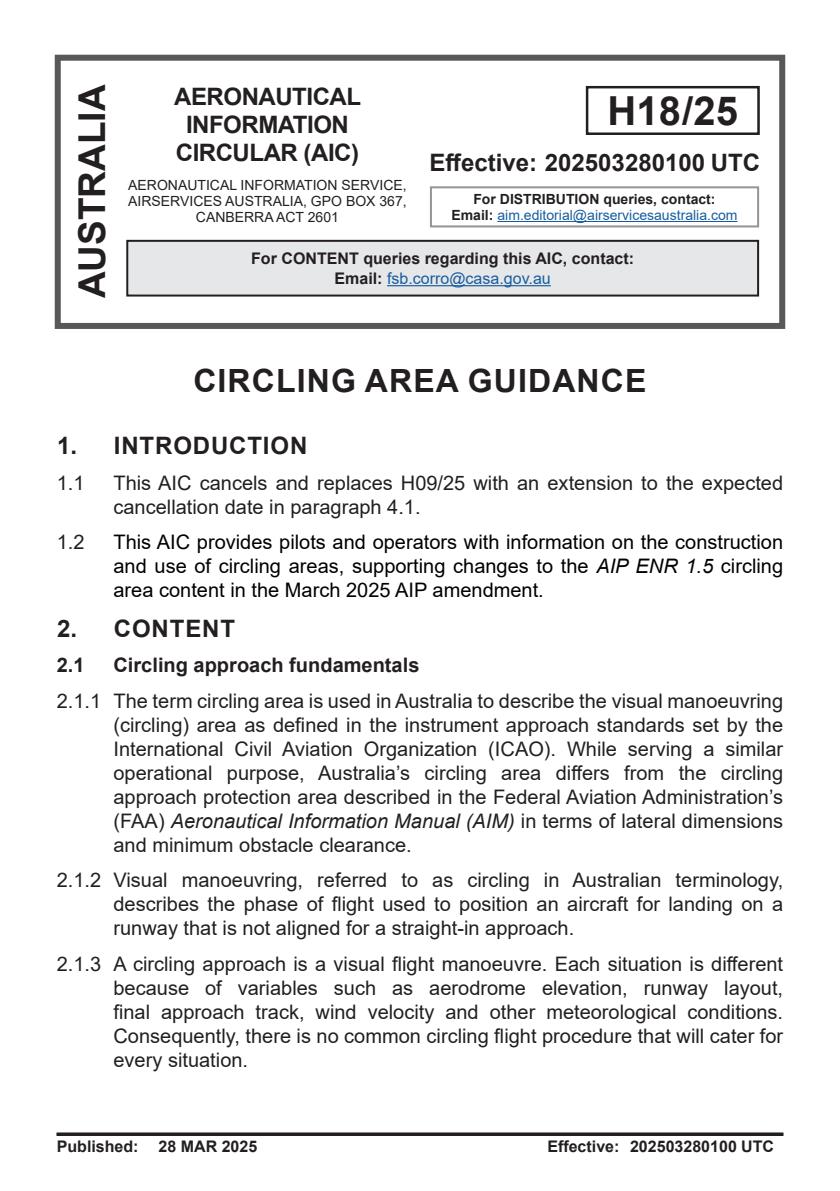
<style>
.page{position:relative;width:840px;height:1191px;background:#fff}
.page>*{position:absolute;margin:0;border:0;box-sizing:border-box;transform-origin:0 0}
.t1{font:700 40px "Arial";color:#231f20}
.t2{font:700 37px "Arial";color:#231f20}
.t3{font:700 32px "Arial";letter-spacing:.035em;color:#231f20}
.Effective_date{font:700 24px/28px "Arial";letter-spacing:-.02em;color:#231f20;text-align:center}
.Effective_date-2{font:700 24px "Arial";color:#231f20}
.Effective_date-3{font:700 24px "Arial";letter-spacing:.035em;color:#231f20}
.t4{font:20px/24px "Arial";color:#231f20;text-align:justify}
.t5{font:20px/24px "Arial";color:#000;text-align:justify}
.t6{font:700 20px "Arial";color:#231f20}
.Figure_caption{font:700 16px "Arial";color:#231f20}
.t7{font:16px "Arial";color:#175d9e}
.t8{font:14px/16px "Arial";color:#231f20;text-align:center}
.t9{font:14px/16px "Arial";color:#175d9e;text-align:center}
.s1{font-weight:700;color:#231f20}
.s2{font-style:italic}
</style>
<div class="page">
<div style="left:55px;top:55px;width:729px;height:274px;border:6px solid #57585a"></div>
<hr style="left:497px;top:221px;width:240px;height:1px;background:#175d9e">
<div style="left:429px;top:186px;width:329px;height:41px;border:2px solid #939598"></div>
<div style="left:585px;top:86px;width:174px;height:49px;border:2px solid #231f20"></div>
<div style="left:127px;top:241px;width:630px;height:54px;background:#e6e7e9"></div>
<hr style="left:387px;top:285px;width:163px;height:1px;background:#175d9e">
<div style="left:126px;top:240px;width:632px;height:56px;border:2px solid #231f20"></div>
<hr style="left:57px;top:1132px;width:725px;height:3px;background:#231f20">
<h2 class="t2" style="left:66px;top:298px;width:215px;rotate:-90deg">AUSTRALIA</h2>
<p class="Effective_date" style="left:174px;top:82px;width:188px">AERONAUTICAL<br>INFORMATION<br>CIRCULAR (AIC)</p>
<p class="t8" style="left:128px;top:177px;width:280px">AERONAUTICAL INFORMATION SERVICE,<br>AIRSERVICES AUSTRALIA, GPO BOX 367,<br>CANBERRA ACT 2601</p>
<p class="t1" style="left:607px;top:83px;width:132px">H18/25</p>
<p class="Effective_date-2" style="left:429px;top:145px;width:332px">Effective: 202503280100 UTC</p>
<p class="t9" style="left:451px;top:191px;width:287px"><span class="s1">For DISTRIBUTION queries, contact:<br>Email:</span> aim.editorial@airservicesaustralia.com</p>
<p class="Figure_caption" style="left:251px;top:247px;width:384px">For CONTENT queries regarding this AIC, contact:</p>
<p class="t7" style="left:334px;top:267px;width:218px"><span class="s1">Email:</span> fsb.corro@casa.gov.au</p>
<p class="t3" style="left:193px;top:358px;width:454px">CIRCLING AREA GUIDANCE</p>
<p class="Effective_date-3" style="left:57px;top:429px;width:251px">1. INTRODUCTION</p>
<p class="t4" style="left:57px;top:470px;width:29px">1.1</p>
<p class="t4" style="left:113px;top:470px;width:670px">This AIC cancels and replaces H09/25 with an extension to the expected cancellation date in paragraph 4.1.</p>
<p class="t4" style="left:57px;top:530px;width:29px">1.2</p>
<p class="t5" style="left:113px;top:530px;width:670px">This AIC provides pilots and operators with information on the construction and use of circling areas, supporting changes to the <span class="s2">AIP ENR 1.5</span> circling area content in the March 2025 AIP amendment.</p>
<p class="Effective_date-3" style="left:57px;top:611px;width:179px">2. CONTENT</p>
<p class="t6" style="left:57px;top:651px;width:29px">2.1</p>
<p class="t6" style="left:113px;top:651px;width:307px">Circling approach fundamentals</p>
<p class="t4" style="left:113px;top:688px;width:670px;text-indent:-57px">2.1.1 The term circling area is used in Australia to describe the visual manoeuvring (circling) area as defined in the instrument approach standards set by the International Civil Aviation Organization (ICAO). While serving a similar operational purpose, Australia’s circling area differs from the circling approach protection area described in the Federal Aviation Administration’s (FAA) <span class="s2">Aeronautical Information Manual (AIM)</span> in terms of lateral dimensions and minimum obstacle clearance.</p>
<p class="t4" style="left:113px;top:868px;width:670px;text-indent:-57px">2.1.2 Visual manoeuvring, referred to as circling in Australian terminology, describes the phase of flight used to position an aircraft for landing on a runway that is not aligned for a straight-in approach.</p>
<p class="t4" style="left:113px;top:951px;width:670px;text-indent:-57px">2.1.3 A circling approach is a visual flight manoeuvre. Each situation is different because of variables such as aerodrome elevation, runway layout, final approach track, wind velocity and other meteorological conditions.<br>Consequently, there is no common circling flight procedure that will cater for every situation.</p>
<p class="Figure_caption" style="left:57px;top:1135px;width:202px">Published: 28 MAR 2025</p>
<p class="Figure_caption" style="left:547px;top:1135px;width:228px">Effective: 202503280100 UTC</p>
</div>
